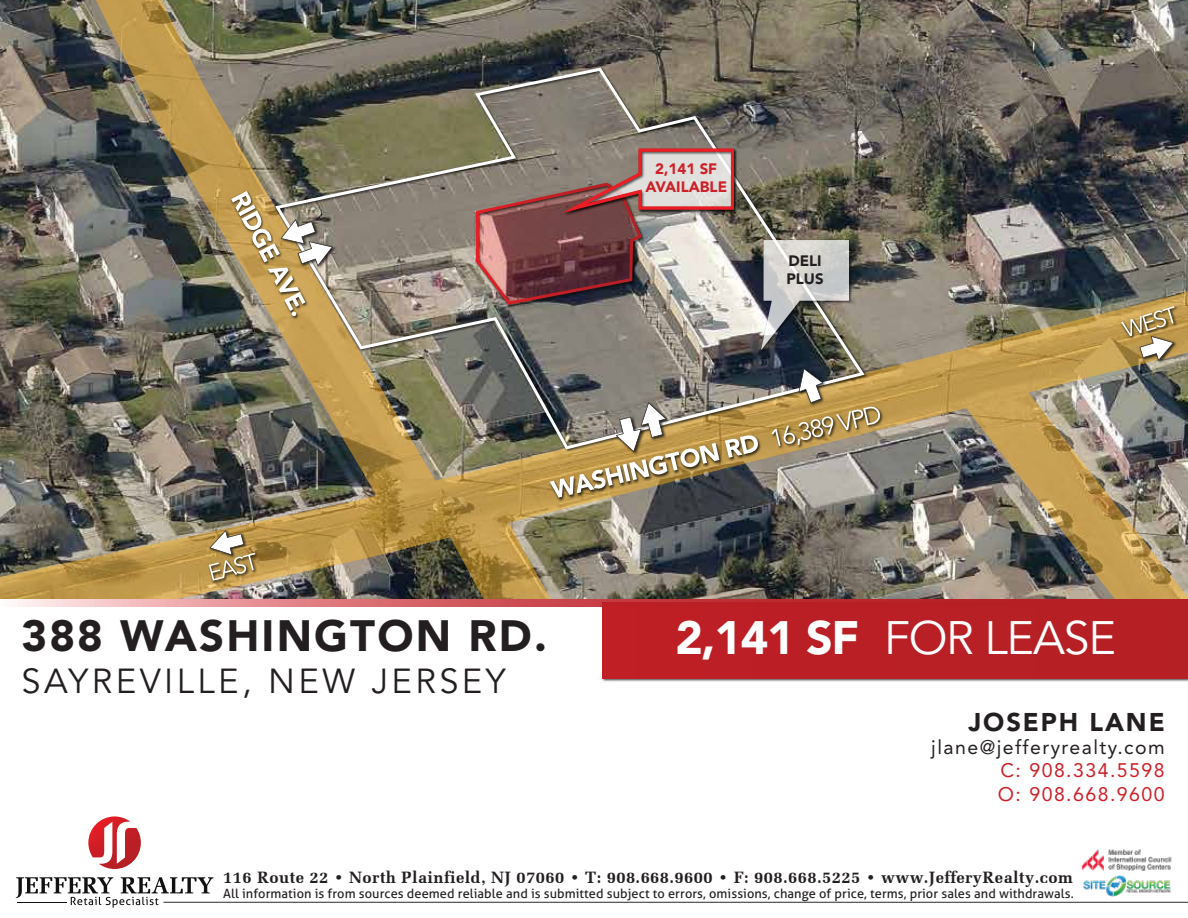
<style>
.page{position:relative;width:1188px;height:918px;background:#fff}
.page>*{position:absolute;margin:0;border:0;box-sizing:border-box;transform-origin:0 0}
.t1{font:46.5px "Avenir LT Std";letter-spacing:-.025em;color:#fff}
.t2{font:900 43.5px "Avenir LT Std";letter-spacing:.05em;color:#231f20}
.t3{font:34.5px "Avenir LT Std";letter-spacing:.1em;color:#231f20}
.t4{font:900 25.5px "Avenir LT Std";letter-spacing:.075em;color:#231f20}
.t5{font:19.5px/23.4px "Avenir LT Std";letter-spacing:.075em;color:#cd2028}
.t6{font:19.5px "Avenir LT Std";letter-spacing:.075em;color:#231f20}
.t7{font:700 16.5px "Melior";letter-spacing:.025em;color:#231f20}
.t8{font:900 15px/18px "Avenir LT Std";color:#cd2028;text-align:center}
.t9{font:900 15px/18px "Avenir LT Std";color:#231f20}
.t10{font:12.75px "Aller";letter-spacing:.005em;color:#231f20}
.s1{font-weight:900}
</style>
<div class="page">
<img style="left:0;top:0;width:1188px;height:599px">
<svg style="left:88px;top:816px;width:53px;height:53px"></svg>
<svg style="left:16px;top:877px;width:1172px;height:31px"></svg>
<hr style="left:17px;top:902px;width:50px;height:1px;background:#111">
<img style="left:600px;top:606px;width:588px;height:76px">
<div style="left:603px;top:603px;width:585px;height:75px;background:#b81f25"></div>
<svg style="left:18px;top:599px;width:1170px;height:7px"></svg>
<img style="left:547px;top:404px;width:338px;height:98px">
<svg style="left:725px;top:454px;width:34px;height:4px"></svg>
<img style="left:229px;top:189px;width:44px;height:132px">
<img style="left:1080px;top:849px;width:94px;height:49px">
<img style="left:273px;top:66px;width:594px;height:385px">
<img style="left:473px;top:306px;width:174px;height:3px">
<img style="left:638px;top:400px;width:33px;height:2px">
<svg style="left:550px;top:402px;width:169px;height:96px;background:#a59471"></svg>
<img style="left:333px;top:239px;width:4px;height:32px">
<svg style="left:231px;top:191px;width:102px;height:125px;background:#b5a17a"></svg>
<img style="left:796px;top:366px;width:32px;height:2px">
<svg style="left:772px;top:368px;width:109px;height:78px;background:#a99264"></svg>
<img style="left:1137px;top:341px;width:42px;height:24px">
<img style="left:207px;top:528px;width:42px;height:22px">
<img style="left:561px;top:146px;width:177px;height:71px">
<img style="left:473px;top:147px;width:262px;height:159px">
<img style="left:759px;top:238px;width:94px;height:117px">
<svg style="left:761px;top:240px;width:88px;height:110px;background:#a1a19e"></svg>
<img style="left:1119px;top:304px;width:60px;height:37px">
<svg style="left:1121px;top:306px;width:53px;height:55px"></svg>
<img style="left:206px;top:550px;width:54px;height:35px">
<svg style="left:209px;top:530px;width:46px;height:51px"></svg>
<p class="t8" style="left:645px;top:159px;width:83px">2,141 SF<br>AVAILABLE</p>
<p class="t9" style="left:786px;top:252px;width:39px">DELI<br>PLUS</p>
<h2 class="t2" style="left:21px;top:610px;width:527px">388 WASHINGTON RD.</h2>
<h1 class="t1" style="left:675px;top:611px;width:442px"><span class="s1">2,141 SF</span> FOR LEASE</h1>
<h3 class="t3" style="left:21px;top:661px;width:486px">SAYREVILLE, NEW JERSEY</h3>
<h3 class="t4" style="left:969px;top:706px;width:198px">JOSEPH LANE</h3>
<h3 class="t6" style="left:931px;top:736px;width:235px">jlane@jefferyrealty.com</h3>
<h3 class="t5" style="left:998px;top:759px;width:168px">C: 908.334.5598<br>O: 908.668.9600</h3>
<p class="t7" style="left:223px;top:867px;width:851px">116 Route 22 • North Plainfield, NJ 07060 • T: 908.668.9600 • F: 908.668.5225 • www.JefferyRealty.com</p>
<p class="t10" style="left:223px;top:886px;width:852px">All information is from sources deemed reliable and is submitted subject to errors, omissions, change of price, terms, prior sales and withdrawals.</p>
</div>
